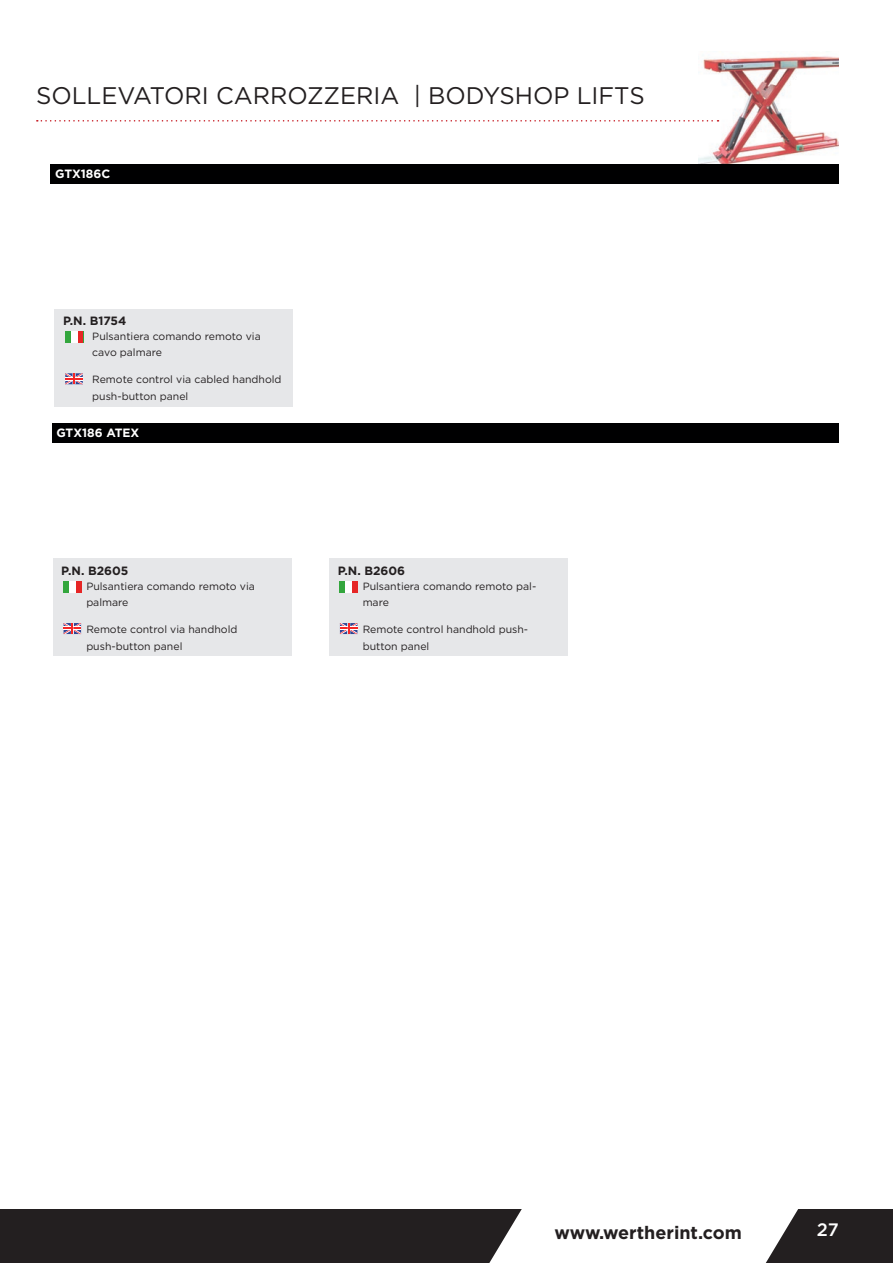
<style>
.page{position:relative;width:893px;height:1263px;background:#fff}
.page>*{position:absolute;margin:0;border:0;box-sizing:border-box;transform-origin:0 0}
.t1{font:24px "Gotham";color:#231f20}
.t2{font:700 18px "Gotham";color:#231f20}
.t3{font:500 18px "Gotham";color:#fff}
.t4{font:700 12px "Gotham";color:#231f20}
.t5{font:700 12px "Gotham";color:#fff}
.t6{font:10.5px/16.5px "Gotham";color:#231f20}
</style>
<div class="page">
<div style="left:0;top:1210px;width:893px;height:53px;background:#231f20"></div>
<svg style="left:489px;top:1209px;width:318px;height:54px"></svg>
<div style="left:51px;top:164px;width:788px;height:19px;background:#000001"></div>
<div style="left:53px;top:423px;width:786px;height:20px;background:#000001"></div>
<div style="left:55px;top:309px;width:238px;height:97px;background:#e6e7e9"></div>
<div style="left:53px;top:559px;width:238px;height:97px;background:#e6e7e9"></div>
<div style="left:329px;top:559px;width:239px;height:97px;background:#e6e7e9"></div>
<svg style="left:65px;top:373px;width:18px;height:11px"></svg>
<svg style="left:64px;top:623px;width:17px;height:11px"></svg>
<svg style="left:340px;top:623px;width:17px;height:11px"></svg>
<div style="left:65px;top:331px;width:18px;height:12px;background:#33a63d"></div>
<svg style="left:77px;top:331px;width:6px;height:12px"></svg>
<div style="left:71px;top:331px;width:6px;height:12px;background:#fff"></div>
<svg style="left:64px;top:581px;width:6px;height:11px"></svg>
<div style="left:73px;top:581px;width:9px;height:11px;background:#e62626"></div>
<div style="left:70px;top:581px;width:6px;height:11px;background:#fff"></div>
<svg style="left:340px;top:581px;width:6px;height:11px"></svg>
<div style="left:349px;top:581px;width:9px;height:11px;background:#e62626"></div>
<div style="left:346px;top:581px;width:6px;height:11px;background:#fff"></div>
<img style="left:699px;top:56px;width:140px;height:108px">
<svg style="left:37px;top:120px;width:681px;height:2px"></svg>
<p class="t1" style="left:36px;top:81px;width:610px">SOLLEVATORI CARROZZERIA | BODYSHOP LIFTS</p>
<p class="t5" style="left:55px;top:166px;width:57px">GTX186C</p>
<p class="t4" style="left:63px;top:313px;width:65px">P.N. B1754</p>
<p class="t6" style="left:92px;top:328px;width:170px">Pulsantiera comando remoto via cavo palmare</p>
<p class="t6" style="left:92px;top:371px;width:191px">Remote control via cabled handhold push-button panel</p>
<p class="t5" style="left:56px;top:425px;width:85px">GTX186 ATEX</p>
<p class="t4" style="left:61px;top:562px;width:69px">P.N. B2605</p>
<p class="t4" style="left:338px;top:562px;width:69px">P.N. B2606</p>
<p class="t6" style="left:86px;top:577px;width:170px">Pulsantiera comando remoto via palmare</p>
<p class="t6" style="left:86px;top:621px;width:153px">Remote control via handhold</p>
<p class="t6" style="left:86px;top:637px;width:98px">push-button panel</p>
<p class="t6" style="left:363px;top:577px;width:175px">Pulsantiera comando remoto pal&shy;mare</p>
<p class="t6" style="left:363px;top:621px;width:167px">Remote control handhold push-</p>
<p class="t6" style="left:363px;top:637px;width:68px">button panel</p>
<p class="t2" style="left:554px;top:1220px;width:189px">www.wertherint.com</p>
<p class="t3" style="left:817px;top:1218px;width:23px">27</p>
</div>
